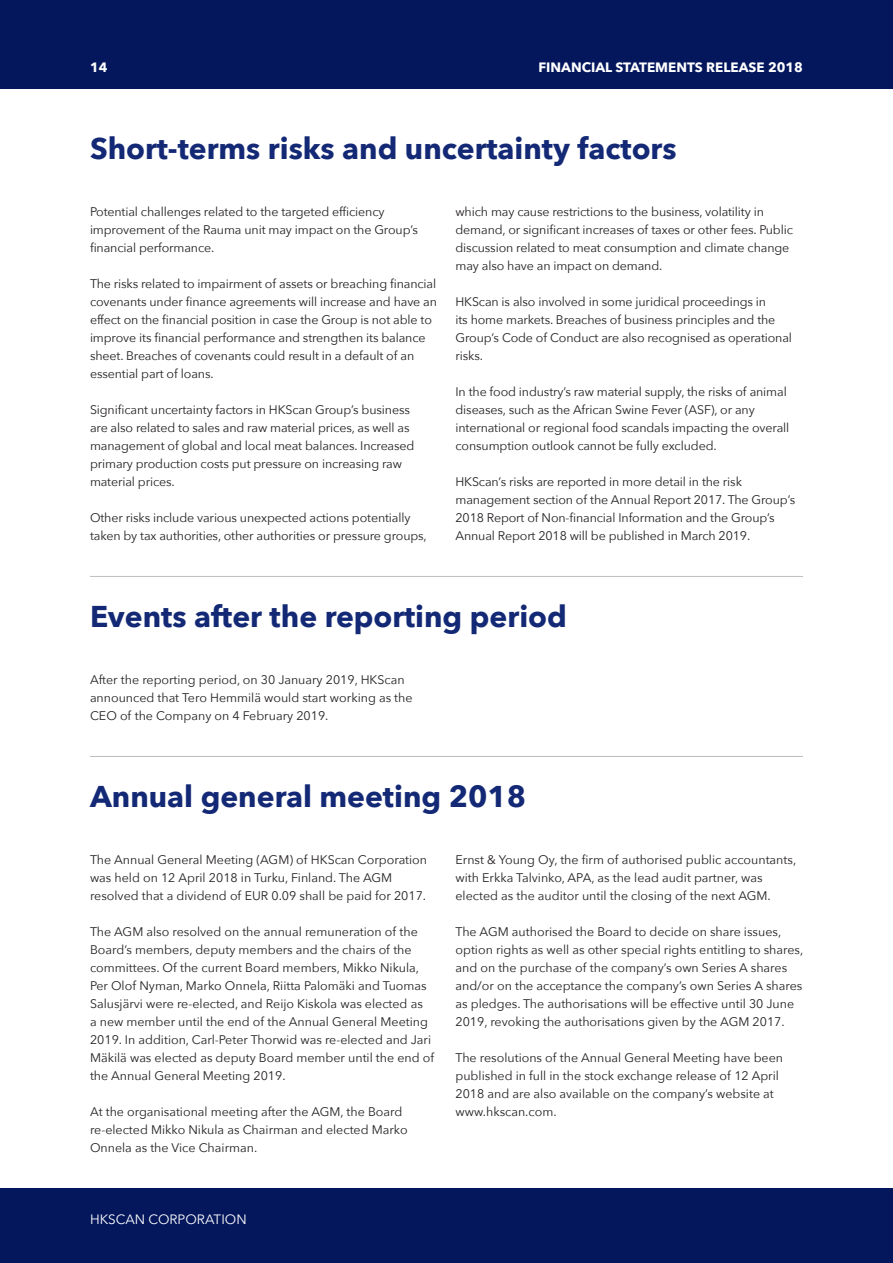
<style>
.page{position:relative;width:893px;height:1263px;background:#fff}
.page>*{position:absolute;margin:0;border:0;box-sizing:border-box;transform-origin:0 0}
.otsikko_20{font:700 30px "Avenir Next";color:#142975}
.t1{font:700 13.5px "Avenir Next";color:#fff}
.t2{font:13.5px "Avenir Next";color:#fff}
.leipis{font:12.45px/18px "Avenir Next";letter-spacing:-.01em;color:#231f20}
</style>
<div class="page">
<div style="left:0;top:0;width:893px;height:89px;background:#04175c"></div>
<div style="left:0;top:1188px;width:893px;height:75px;background:#04175c"></div>
<hr style="left:90px;top:576px;width:713px;height:1px;background:#bcbdc0">
<hr style="left:90px;top:756px;width:713px;height:1px;background:#bcbdc0">
<p class="t1" style="left:90px;top:56px;width:19px">14</p>
<p class="t1" style="left:538px;top:56px;width:266px">FINANCIAL STATEMENTS RELEASE 2018</p>
<p class="otsikko_20" style="left:90px;top:123px;width:588px">Short-terms risks and uncertainty factors</p>
<p class="leipis" style="left:90px;top:202px;width:330px">Potential challenges related to the targeted efficiency improvement of the Rauma unit may impact on the Group’s financial performance.</p>
<p class="leipis" style="left:90px;top:274px;width:349px">The risks related to impairment of assets or breaching financial covenants under finance agreements will increase and have an effect on the financial position in case the Group is not able to improve its financial performance and strengthen its balance sheet. Breaches of covenants could result in a default of an essential part of loans.</p>
<p class="leipis" style="left:90px;top:400px;width:326px">Significant uncertainty factors in HKScan Group’s business are also related to sales and raw material prices, as well as management of global and local meat balances. Increased primary production costs put pressure on increasing raw material prices.</p>
<p class="leipis" style="left:90px;top:508px;width:338px">Other risks include various unexpected actions potentially taken by tax authorities, other authorities or pressure groups,</p>
<p class="leipis" style="left:455px;top:202px;width:339px">which may cause restrictions to the business, volatility in demand, or significant increases of taxes or other fees. Public discussion related to meat consumption and climate change may also have an impact on demand.</p>
<p class="leipis" style="left:455px;top:292px;width:338px">HKScan is also involved in some juridical proceedings in<br>its home markets. Breaches of business principles and the Group’s Code of Conduct are also recognised as operational risks.</p>
<p class="leipis" style="left:455px;top:382px;width:335px">In the food industry’s raw material supply, the risks of animal diseases, such as the African Swine Fever (ASF), or any international or regional food scandals impacting the overall consumption outlook cannot be fully excluded.</p>
<p class="leipis" style="left:455px;top:472px;width:341px">HKScan’s risks are reported in more detail in the risk management section of the Annual Report 2017. The Group’s 2018 Report of Non-financial Information and the Group’s Annual Report 2018 will be published in March 2019.</p>
<p class="otsikko_20" style="left:90px;top:591px;width:478px">Events after the reporting period</p>
<p class="leipis" style="left:90px;top:670px;width:324px">After the reporting period, on 30 January 2019, HKScan announced that Tero Hemmilä would start working as the<br>CEO of the Company on 4 February 2019.</p>
<p class="otsikko_20" style="left:90px;top:771px;width:438px">Annual general meeting 2018</p>
<p class="leipis" style="left:90px;top:850px;width:339px">The Annual General Meeting (AGM) of HKScan Corporation was held on 12 April 2018 in Turku, Finland. The AGM resolved that a dividend of EUR 0.09 shall be paid for 2017.</p>
<p class="leipis" style="left:90px;top:922px;width:346px">The AGM also resolved on the annual remuneration of the Board’s members, deputy members and the chairs of the committees. Of the current Board members, Mikko Nikula, Per Olof Nyman, Marko Onnela, Riitta Palomäki and Tuomas Salusjärvi were re-elected, and Reijo Kiskola was elected as<br>a new member until the end of the Annual General Meeting 2019. In addition, Carl-Peter Thorwid was re-elected and Jari Mäkilä was elected as deputy Board member until the end of the Annual General Meeting 2019.</p>
<p class="leipis" style="left:90px;top:1102px;width:319px">At the organisational meeting after the AGM, the Board re-elected Mikko Nikula as Chairman and elected Marko<br>Onnela as the Vice Chairman.</p>
<p class="leipis" style="left:455px;top:850px;width:342px">Ernst &amp; Young Oy, the firm of authorised public accountants, with Erkka Talvinko, APA, as the lead audit partner, was elected as the auditor until the closing of the next AGM.</p>
<p class="leipis" style="left:455px;top:922px;width:349px">The AGM authorised the Board to decide on share issues, option rights as well as other special rights entitling to shares, and on the purchase of the company’s own Series A shares and/or on the acceptance the company’s own Series A shares as pledges. The authorisations will be effective until 30 June 2019, revoking the authorisations given by the AGM 2017.</p>
<p class="leipis" style="left:455px;top:1048px;width:329px">The resolutions of the Annual General Meeting have been published in full in the stock exchange release of 12 April 2018 and are also available on the company’s website at www.hkscan.com.</p>
<p class="t2" style="left:90px;top:1208px;width:158px">HKSCAN CORPORATION</p>
</div>
